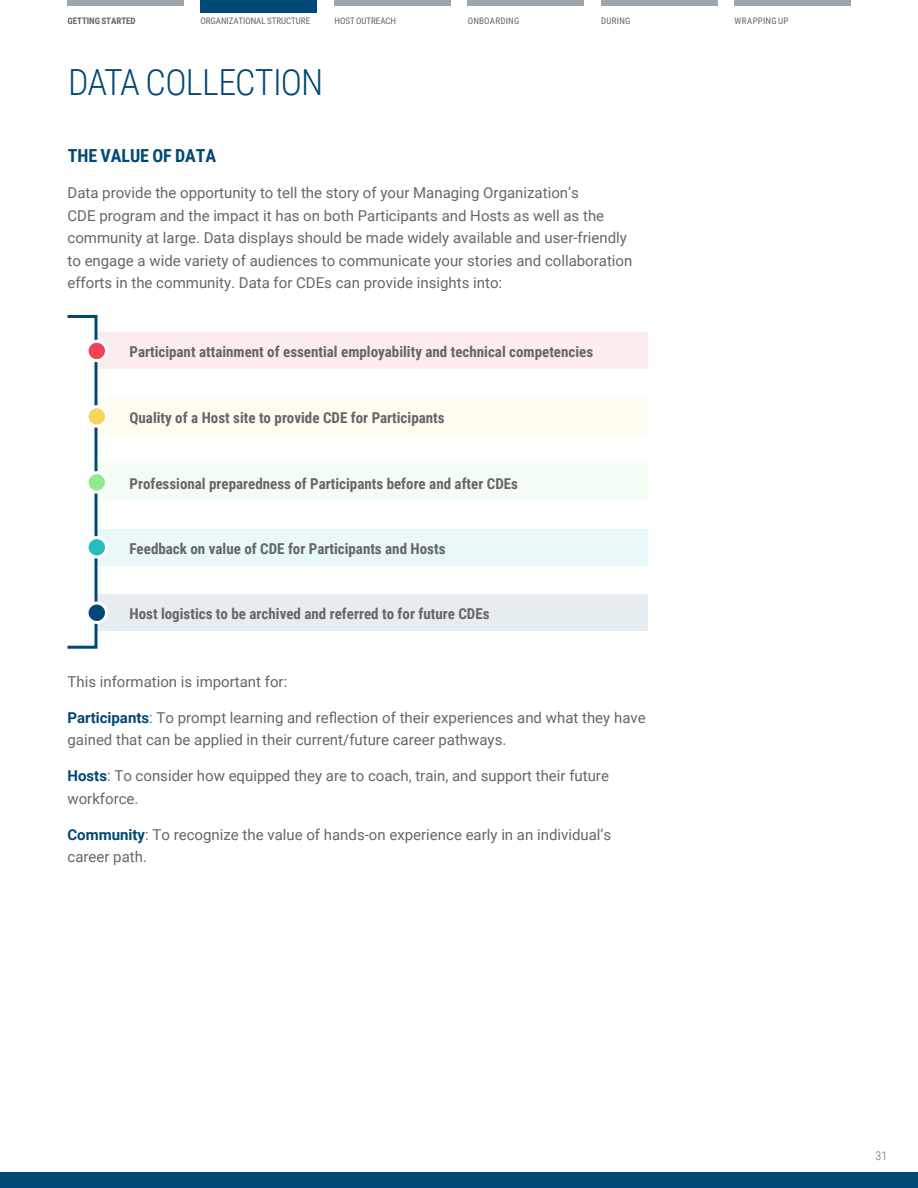
<style>
.page{position:relative;width:918px;height:1188px;background:#fff}
.page>*{position:absolute;margin:0;border:0;box-sizing:border-box;transform-origin:0 0}
.t1{font:300 36px "Roboto Condensed";letter-spacing:-.025em;color:#004976}
.t2{font:700 18px "Roboto Condensed";letter-spacing:-.005em;color:#004976}
.t3{font:15px/22.5px "Roboto";color:#666}
.t4{font:700 15px "Roboto Condensed";color:#666}
.t5{font:300 12px "Roboto Condensed";color:#666}
.t6{font:9px "Roboto Condensed";letter-spacing:-.005em;color:#666}
.t7{font:700 9px "Roboto Condensed";letter-spacing:-.005em;color:#666}
.t8{font:9px "Roboto Condensed";letter-spacing:.025em;color:#666}
.t9{font:9px "Roboto Condensed";letter-spacing:.03em;color:#666}
.s1{font-weight:700;color:#004976}
</style>
<div class="page">
<div style="left:0;top:1173px;width:918px;height:15px;background:#004976"></div>
<div style="left:200px;top:0;width:116px;height:12px;background:#004976"></div>
<div style="left:334px;top:0;width:116px;height:5px;background:#9fa6ab"></div>
<div style="left:67px;top:0;width:117px;height:5px;background:#9fa6ab"></div>
<div style="left:468px;top:0;width:116px;height:5px;background:#9fa6ab"></div>
<div style="left:601px;top:0;width:116px;height:5px;background:#9fa6ab"></div>
<div style="left:734px;top:0;width:117px;height:5px;background:#9fa6ab"></div>
<div style="left:97px;top:333px;width:551px;height:36px;background:#fdecee"></div>
<div style="left:97px;top:398px;width:551px;height:37px;background:#fefbef"></div>
<div style="left:97px;top:464px;width:551px;height:36px;background:#f4fdf4"></div>
<div style="left:97px;top:529px;width:551px;height:37px;background:#e9f8f8"></div>
<div style="left:97px;top:594px;width:551px;height:37px;background:#e6edf1"></div>
<div style="left:66px;top:315px;width:31px;height:334px;border:3px solid #004976"></div>
<div style="left:87px;top:341px;width:19px;height:20px;background:#ef4357;border-radius:50%"></div>
<div style="left:86px;top:340px;width:22px;height:22px;border:3px solid #fff;border-radius:50%"></div>
<div style="left:87px;top:407px;width:19px;height:19px;background:#f6d55c;border-radius:50%"></div>
<div style="left:86px;top:405px;width:22px;height:23px;border:3px solid #fff;border-radius:50%"></div>
<div style="left:87px;top:473px;width:19px;height:19px;background:#91ea92;border-radius:50%"></div>
<div style="left:86px;top:471px;width:22px;height:23px;border:3px solid #fff;border-radius:50%"></div>
<div style="left:87px;top:538px;width:19px;height:19px;background:#27bdbc;border-radius:50%"></div>
<div style="left:86px;top:536px;width:22px;height:23px;border:3px solid #fff;border-radius:50%"></div>
<div style="left:87px;top:603px;width:19px;height:19px;background:#004976;border-radius:50%"></div>
<div style="left:86px;top:602px;width:22px;height:22px;border:3px solid #fff;border-radius:50%"></div>
<p class="t7" style="left:68px;top:15px;width:70px">GETTING STARTED</p>
<p class="t6" style="left:201px;top:15px;width:111px">ORGANIZATIONAL STRUCTURE</p>
<p class="t6" style="left:334px;top:15px;width:63px">HOST OUTREACH</p>
<p class="t8" style="left:468px;top:15px;width:53px">ONBOARDING</p>
<p class="t6" style="left:601px;top:15px;width:31px">DURING</p>
<p class="t9" style="left:735px;top:15px;width:55px">WRAPPING UP</p>
<h1 class="t1" style="left:68px;top:56px;width:257px">DATA COLLECTION</h1>
<p class="t2" style="left:68px;top:143px;width:150px">THE VALUE OF DATA</p>
<p class="t3" style="left:68px;top:181px;width:566px">Data provide the opportunity to tell the story of your Managing Organization’s<br>CDE program and the impact it has on both Participants and Hosts as well as the community at large. Data displays should be made widely available and user-friendly to engage a wide variety of audiences to communicate your stories and collaboration efforts in the community. Data for CDEs can provide insights into:</p>
<p class="t4" style="left:130px;top:341px;width:465px">Participant attainment of essential employability and technical competencies</p>
<p class="t4" style="left:130px;top:407px;width:317px">Quality of a Host site to provide CDE for Participants</p>
<p class="t4" style="left:130px;top:473px;width:390px">Professional preparedness of Participants before and after CDEs</p>
<p class="t4" style="left:130px;top:538px;width:317px">Feedback on value of CDE for Participants and Hosts</p>
<p class="t4" style="left:130px;top:604px;width:362px">Host logistics to be archived and referred to for future CDEs</p>
<p class="t3" style="left:68px;top:670px;width:221px">This information is important for:</p>
<p class="t3" style="left:68px;top:706px;width:580px"><span class="s1">Participants</span>: To prompt learning and reflection of their experiences and what they have gained that can be applied in their current/future career pathways.</p>
<p class="t3" style="left:68px;top:764px;width:543px"><span class="s1">Hosts</span>: To consider how equipped they are to coach, train, and support their future workforce.</p>
<p class="t3" style="left:68px;top:823px;width:545px"><span class="s1">Community</span>: To recognize the value of hands-on experience early in an individual’s career path.</p>
<p class="t5" style="left:876px;top:1147px;width:13px">31</p>
</div>
